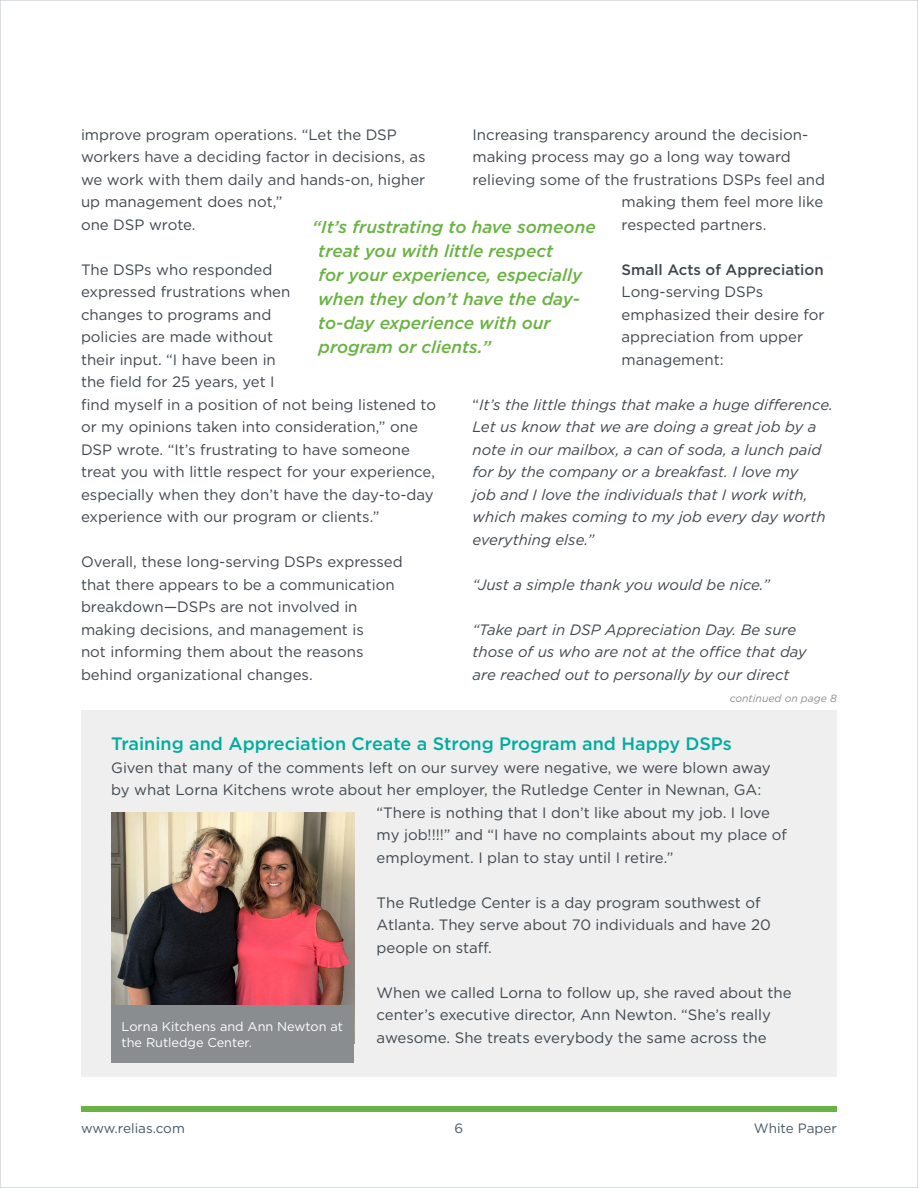
<style>
.page{position:relative;width:918px;height:1188px;background:#fff}
.page>*{position:absolute;margin:0;border:0;box-sizing:border-box;transform-origin:0 0}
.t1{font:500 18px "Gotham";color:#00aca0}
.t2{font:italic 500 17.25px/24px "Gotham";color:#69b342}
.t3{font:15px/22.5px "Gotham";color:#40474f}
.t4{font:italic 15px/22.5px "Gotham";color:#40474f}
.t5{font:500 15px "Gotham";color:#40474f}
.t6{font:13.5px "Gotham";color:#485865}
.t7{font:12.75px/16.5px "Gotham";color:#fff}
.t8{font:italic 10.5px "Gotham";color:#898d90}
.s1{font-style:normal}
</style>
<div class="page">
<div style="left:81px;top:1106px;width:756px;height:6px;background:#69b342"></div>
<div style="left:81px;top:710px;width:756px;height:366px;background:#eeefee"></div>
<img style="left:111px;top:813px;width:243px;height:192px">
<div style="left:111px;top:1005px;width:243px;height:57px;background:#898d90"></div>
<p class="t3" style="left:81px;top:123px;width:346px">improve program operations. “Let the DSP workers have a deciding factor in decisions, as we work with them daily and hands-on, higher up management does not,”<br>one DSP wrote.</p>
<p class="t3" style="left:81px;top:258px;width:357px">The DSPs who responded<br>expressed frustrations when<br>changes to programs and<br>policies are made without<br>their input. “I have been in<br>the field for 25 years, yet I<br>find myself in a position of not being listened to or my opinions taken into consideration,” one DSP wrote. “It’s frustrating to have someone treat you with little respect for your experience, especially when they don’t have the day-to-day experience with our program or clients.”</p>
<p class="t3" style="left:81px;top:551px;width:323px">Overall, these long-serving DSPs expressed that there appears to be a communication breakdown—DSPs are not involved in making decisions, and management is<br>not informing them about the reasons behind organizational changes.</p>
<p class="t3" style="left:472px;top:123px;width:337px">Increasing transparency around the decision-</p>
<p class="t3" style="left:472px;top:146px;width:320px">making process may go a long way toward</p>
<p class="t3" style="left:472px;top:168px;width:354px">relieving some of the frustrations DSPs feel and</p>
<p class="t3" style="left:622px;top:191px;width:203px">making them feel more like</p>
<p class="t3" style="left:622px;top:213px;width:146px">respected partners.</p>
<p class="t5" style="left:622px;top:260px;width:204px">Small Acts of Appreciation</p>
<p class="t3" style="left:622px;top:281px;width:205px">Long-serving DSPs emphasized their desire for appreciation from upper management:</p>
<p class="t4" style="left:473px;top:393px;width:362px"><span class="s1">“</span>It’s the little things that make a huge difference.<br>Let us know that we are doing a great job by a note in our mailbox, a can of soda, a lunch paid for by the company or a breakfast. I love my<br>job and I love the individuals that I work with, which makes coming to my job every day worth everything else.”</p>
<p class="t4" style="left:473px;top:573px;width:299px">“Just a simple thank you would be nice.”</p>
<p class="t4" style="left:473px;top:618px;width:336px">“Take part in DSP Appreciation Day. Be sure those of us who are not at the office that day are reached out to personally by our direct</p>
<p class="t2" style="left:318px;top:215px;width:279px;text-indent:-6px">“It’s frustrating to have someone treat you with little respect<br>for your experience, especially when they don’t have the day&shy;to-day experience with our program or clients.”</p>
<p class="t8" style="left:730px;top:691px;width:109px">continued on page 8</p>
<p class="t1" style="left:111px;top:732px;width:622px">Training and Appreciation Create a Strong Program and Happy DSPs</p>
<p class="t3" style="left:111px;top:756px;width:661px">Given that many of the comments left on our survey were negative, we were blown away</p>
<p class="t3" style="left:111px;top:778px;width:651px">by what Lorna Kitchens wrote about her employer, the Rutledge Center in Newnan, GA:</p>
<p class="t3" style="left:377px;top:801px;width:395px">“There is nothing that I don’t like about my job. I love</p>
<p class="t3" style="left:377px;top:823px;width:412px">my job!!!!” and “I have no complaints about my place of</p>
<p class="t3" style="left:377px;top:846px;width:298px">employment. I plan to stay until I retire.”</p>
<p class="t3" style="left:377px;top:891px;width:396px">The Rutledge Center is a day program southwest of<br>Atlanta. They serve about 70 individuals and have 20 people on staff.</p>
<p class="t3" style="left:377px;top:981px;width:417px">When we called Lorna to follow up, she raved about the center’s executive director, Ann Newton. “She’s really awesome. She treats everybody the same across the</p>
<p class="t7" style="left:122px;top:1018px;width:223px">Lorna Kitchens and Ann Newton at the Rutledge Center.</p>
<p class="t6" style="left:81px;top:1119px;width:105px">www.relias.com</p>
<p class="t6" style="left:455px;top:1119px;width:10px">6</p>
<p class="t6" style="left:754px;top:1119px;width:85px">White Paper</p>
</div>
